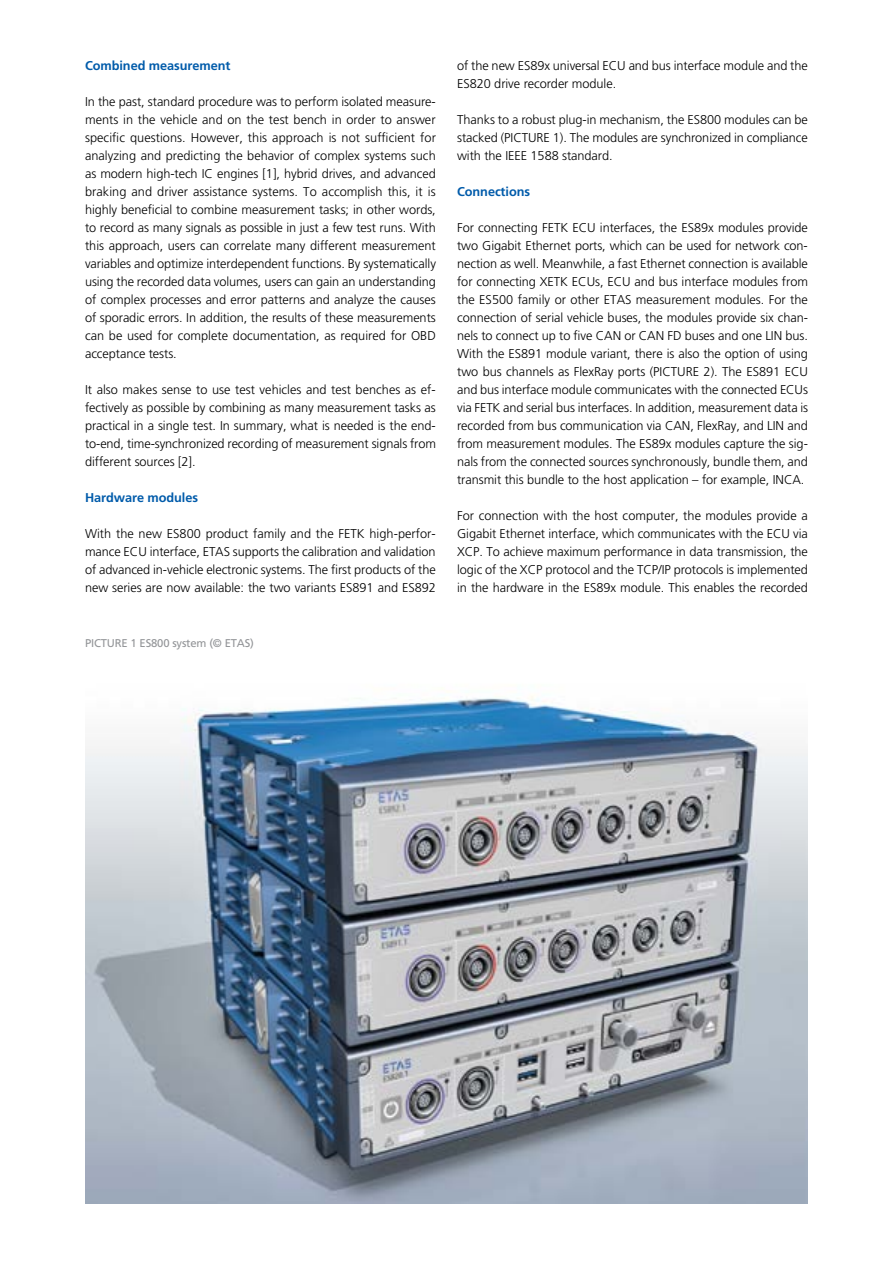
<style>
.page{position:relative;width:893px;height:1263px;background:#fff}
.page>*{position:absolute;margin:0;border:0;box-sizing:border-box;transform-origin:0 0}
.t1{font:300 12.75px/18px "Frutiger LT";letter-spacing:-.005em;color:#000;text-align:justify}
.t2{font:700 12.75px "Frutiger LT";letter-spacing:-.005em;color:#005baa}
.t3{font:11.25px "Frutiger LT";letter-spacing:-.015em;color:#939598}
</style>
<div class="page">
<img style="left:86px;top:695px;width:722px;height:508px">
<p class="t2" style="left:85px;top:58px;width:147px">Combined measurement</p>
<p class="t1" style="left:85px;top:92px;width:352px">In the past, standard procedure was to perform isolated measure&shy;ments in the vehicle and on the test bench in order to answer specific questions. However, this approach is not sufficient for analyzing and predicting the behavior of complex systems such as modern high-tech IC engines [1], hybrid drives, and advanced braking and driver assistance systems. To accomplish this, it is highly beneficial to combine measurement tasks; in other words, to record as many signals as possible in just a few test runs. With this approach, users can correlate many different measurement variables and optimize interdependent functions. By systematically using the recorded data volumes, users can gain an understanding of complex processes and error patterns and analyze the causes of sporadic errors. In addition, the results of these measurements can be used for complete documentation, as required for OBD acceptance tests.</p>
<p class="t1" style="left:85px;top:380px;width:352px">It also makes sense to use test vehicles and test benches as ef&shy;fectively as possible by combining as many measurement tasks as practical in a single test. In summary, what is needed is the end&shy;to-end, time-synchronized recording of measurement signals from different sources [2].</p>
<p class="t2" style="left:85px;top:490px;width:115px">Hardware modules</p>
<p class="t1" style="left:85px;top:524px;width:352px">With the new ES800 product family and the FETK high-perfor&shy;mance ECU interface, ETAS supports the calibration and validation of advanced in-vehicle electronic systems. The first products of the new series are now available: the two variants ES891 and ES892</p>
<p class="t3" style="left:85px;top:636px;width:170px">PICTURE 1 ES800 system (© ETAS)</p>
<p class="t1" style="left:457px;top:56px;width:352px">of the new ES89x universal ECU and bus interface module and the<br>ES820 drive recorder module.</p>
<p class="t1" style="left:457px;top:110px;width:352px">Thanks to a robust plug-in mechanism, the ES800 modules can be stacked (PICTURE 1). The modules are synchronized in compliance with the IEEE 1588 standard.</p>
<p class="t2" style="left:457px;top:184px;width:75px">Connections</p>
<p class="t1" style="left:457px;top:218px;width:353px">For connecting FETK ECU interfaces, the ES89x modules provide two Gigabit Ethernet ports, which can be used for network con&shy;nection as well. Meanwhile, a fast Ethernet connection is available for connecting XETK ECUs, ECU and bus interface modules from the ES500 family or other ETAS measurement modules. For the connection of serial vehicle buses, the modules provide six chan&shy;nels to connect up to five CAN or CAN FD buses and one LIN bus.<br>With the ES891 module variant, there is also the option of using two bus channels as FlexRay ports (PICTURE 2). The ES891 ECU and bus interface module communicates with the connected ECUs via FETK and serial bus interfaces. In addition, measurement data is recorded from bus communication via CAN, FlexRay, and LIN and from measurement modules. The ES89x modules capture the sig&shy;nals from the connected sources synchronously, bundle them, and transmit this bundle to the host application – for example, INCA.</p>
<p class="t1" style="left:457px;top:506px;width:352px">For connection with the host computer, the modules provide a Gigabit Ethernet interface, which communicates with the ECU via XCP. To achieve maximum performance in data transmission, the logic of the XCP protocol and the TCP/IP protocols is implemented in the hardware in the ES89x module. This enables the recorded</p>
</div>
